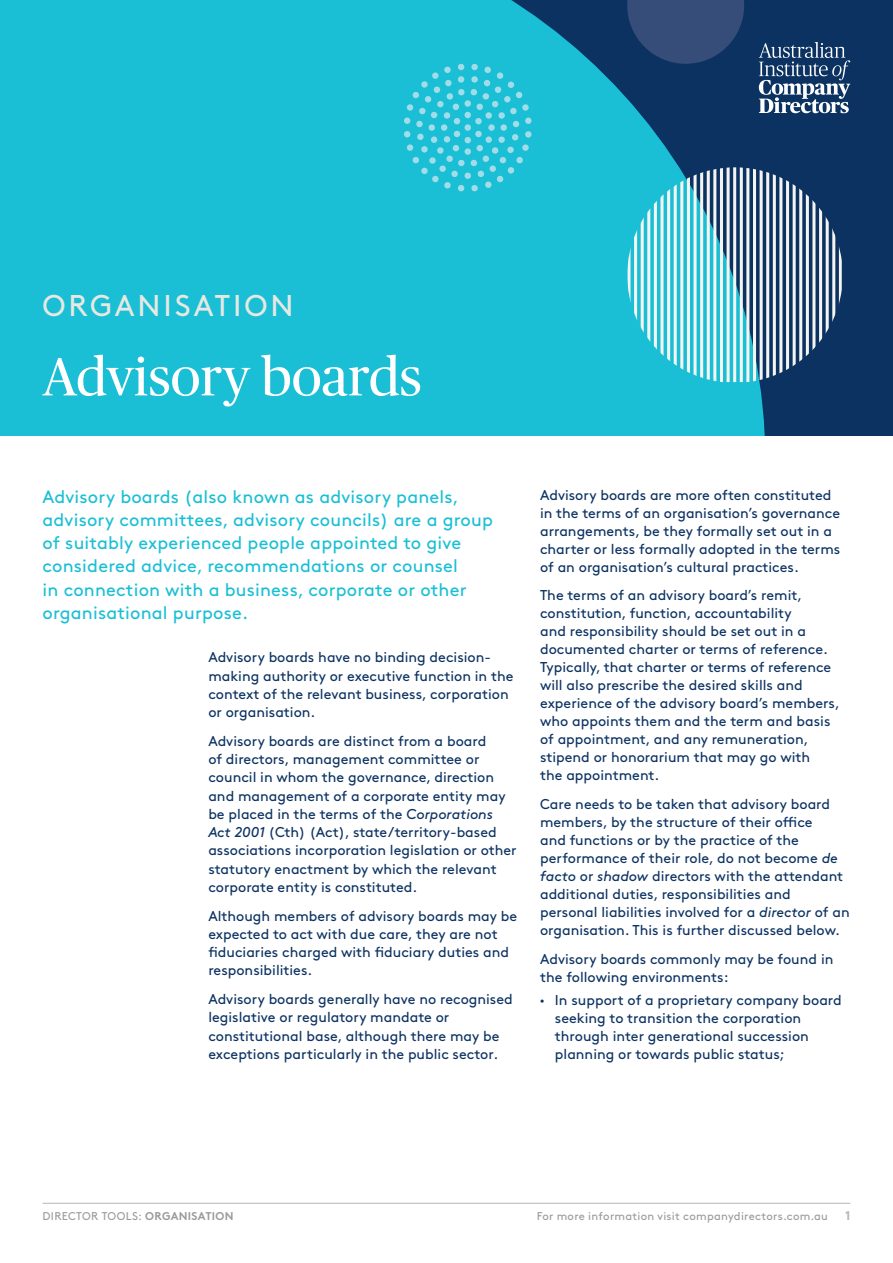
<style>
.page{position:relative;width:893px;height:1263px;background:#fff}
.page>*{position:absolute;margin:0;border:0;box-sizing:border-box;transform-origin:0 0}
.t1{font:54px "Publico Headline";color:#fff}
.t2{font:30px "Brown Std";letter-spacing:.1em;color:#e8e8e2}
.t3{font:18px/23.2px "Brown Std";letter-spacing:.01em;color:#1abfd5}
.t4{font:14.25px/18px "Brown Std";color:#0c3262}
.t5{font:700 12.75px "Brown Std";color:#b6b8b3}
.t6{font:11.25px "Brown Std";letter-spacing:.025em;color:#999b9a}
.s1{font-style:italic}
.s2{font-family:"Publico Headline";font-size:12px}
.s3{font-weight:700}
</style>
<div class="page">
<hr style="left:43px;top:1203px;width:807px;height:1px;background:#b6b8b3">
<div style="left:0;top:0;width:893px;height:436px;background:#0c3262"></div>
<svg style="left:765px;top:42px;width:85px;height:71px"></svg>
<div style="left:0;top:0;width:765px;height:436px;background:#1abfd5"></div>
<svg style="left:627px;top:167px;width:215px;height:215px"></svg>
<svg style="left:404px;top:63px;width:128px;height:128px;background:#30c3d8"></svg>
<svg style="left:627px;top:0;width:117px;height:64px"></svg>
<h2 class="t2" style="left:43px;top:288px;width:253px">ORGANISATION</h2>
<h1 class="t1" style="left:43px;top:339px;width:381px">Advisory boards</h1>
<p class="t3" style="left:43px;top:485px;width:452px">Advisory boards (also known as advisory panels, advisory committees, advisory councils) are a group of suitably experienced people appointed to give considered advice, recommendations or counsel<br>in connection with a business, corporate or other organisational purpose.</p>
<p class="t4" style="left:208px;top:648px;width:307px">Advisory boards have no binding decision&shy;making authority or executive function in the context of the relevant business, corporation or organisation.</p>
<p class="t4" style="left:208px;top:732px;width:310px">Advisory boards are distinct from a board<br>of directors, management committee or council in whom the governance, direction and management of a corporate entity may be placed in the terms of the <span class="s1">Corporations Act 2001</span> (Cth) (Act), state/territory-based associations incorporation legislation or other statutory enactment by which the relevant corporate entity is constituted.</p>
<p class="t4" style="left:208px;top:907px;width:310px">Although members of advisory boards may be expected to act with due care, they are not fiduciaries charged with fiduciary duties and responsibilities.</p>
<p class="t4" style="left:208px;top:990px;width:306px">Advisory boards generally have no recognised legislative or regulatory mandate or constitutional base, although there may be exceptions particularly in the public sector.</p>
<p class="t4" style="left:540px;top:486px;width:302px">Advisory boards are more often constituted in the terms of an organisation’s governance arrangements, be they formally set out in a charter or less formally adopted in the terms of an organisation’s cultural practices.</p>
<p class="t4" style="left:540px;top:586px;width:301px">The terms of an advisory board’s remit, constitution, function, accountability<br>and responsibility should be set out in a documented charter or terms of reference.<br>Typically, that charter or terms of reference will also prescribe the desired skills and experience of the advisory board’s members, who appoints them and the term and basis of appointment, and any remuneration, stipend or honorarium that may go with<br>the appointment.</p>
<p class="t4" style="left:540px;top:795px;width:311px">Care needs to be taken that advisory board members, by the structure of their office<br>and functions or by the practice of the performance of their role, do not become <span class="s1">de facto</span> or <span class="s1">shadow</span> directors with the attendant additional duties, responsibilities and personal liabilities involved for a <span class="s1">director</span> of an organisation. This is further discussed below.</p>
<p class="t4" style="left:540px;top:950px;width:295px">Advisory boards commonly may be found in the following environments:</p>
<p class="t4" style="left:555px;top:991px;width:288px;text-indent:-15px"><span class="s2">•</span> In support of a proprietary company board seeking to transition the corporation through inter generational succession planning or towards public status;</p>
<p class="t6" style="left:43px;top:1210px;width:192px">DIRECTOR TOOLS: <span class="s3">ORGANISATION</span></p>
<p class="t6" style="left:537px;top:1210px;width:293px">For more information visit companydirectors.com.au</p>
<p class="t5" style="left:845px;top:1208px;width:7px">1</p>
</div>
